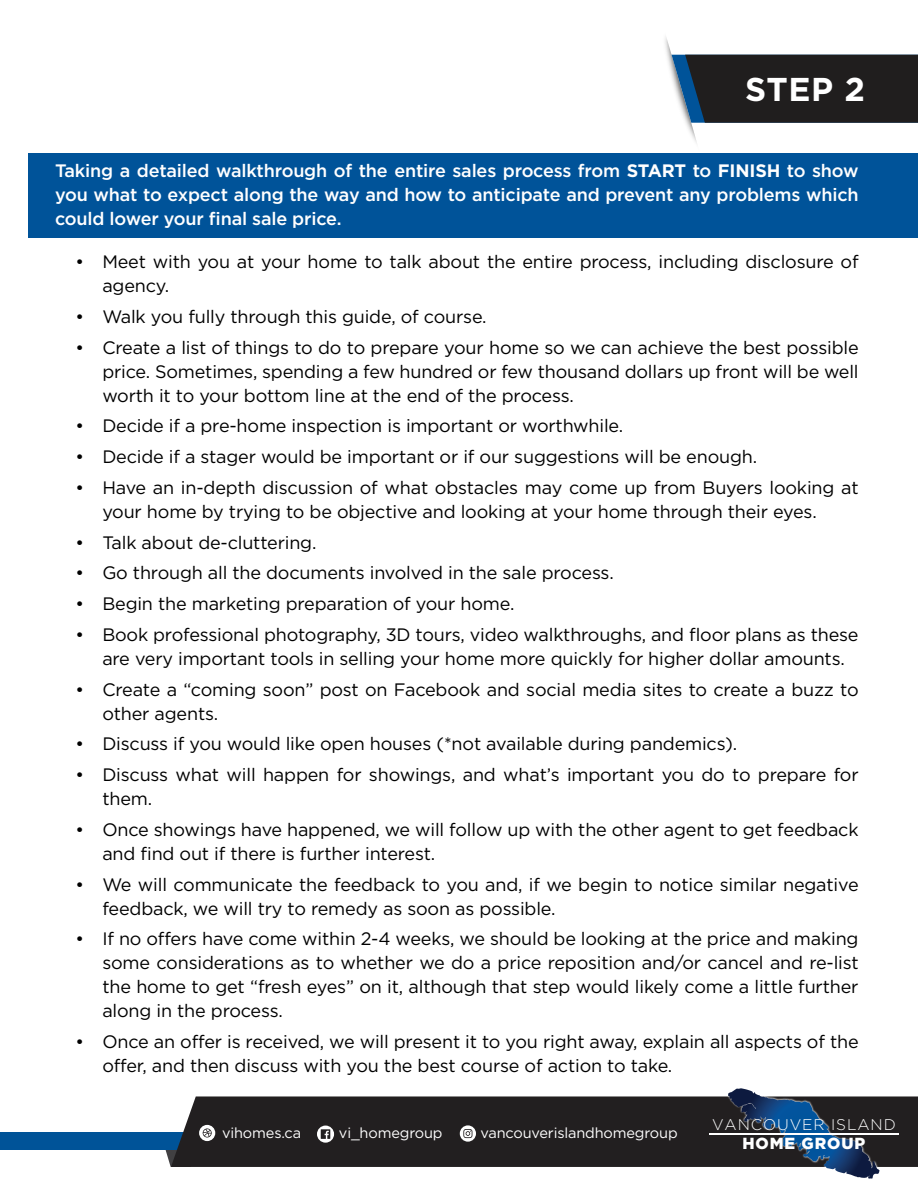
<style>
.page{position:relative;width:918px;height:1188px;background:#fff}
.page>*{position:absolute;margin:0;border:0;box-sizing:border-box;transform-origin:0 0}
.t1{font:700 33px "Gotham Pro";color:#fff}
.t2{font:18px/24px "Gotham Pro";letter-spacing:-.01em;color:#000}
.t3{font:500 18px/24px "Gotham Pro";letter-spacing:-.01em;color:#fff;text-align:justify}
.t4{font:900 16.05px "Gotham Pro";letter-spacing:.06em;color:#fff}
.t5{font:300 15.45px "Gotham Pro";letter-spacing:.055em;color:#fff}
.t6{font:14.55px "Gotham Pro";letter-spacing:-.01em;color:#fff}
.s1{font-weight:700}
</style>
<div class="page">
<svg style="left:165px;top:1150px;width:6px;height:17px"></svg>
<div style="left:0;top:1133px;width:568px;height:17px;background:#005398"></div>
<div style="left:171px;top:1096px;width:747px;height:71px;background:#221f20"></div>
<svg style="left:199px;top:1125px;width:16px;height:16px"></svg>
<svg style="left:203px;top:1128px;width:9px;height:10px"></svg>
<svg style="left:460px;top:1125px;width:16px;height:17px"></svg>
<svg style="left:463px;top:1129px;width:9px;height:9px"></svg>
<svg style="left:317px;top:1126px;width:17px;height:17px"></svg>
<svg style="left:321px;top:1129px;width:9px;height:10px"></svg>
<img style="left:726px;top:1096px;width:156px;height:83px">
<svg style="left:728px;top:1088px;width:39px;height:41px;background:#333d54"></svg>
<hr style="left:709px;top:1133px;width:189px;height:1px;background:#fff">
<img style="left:665px;top:37px;width:7px;height:40px">
<svg style="left:672px;top:54px;width:246px;height:89px"></svg>
<div style="left:28px;top:153px;width:890px;height:85px;background:#005399"></div>
<p class="t1" style="left:745px;top:70px;width:121px">STEP 2</p>
<p class="t3" style="left:55px;top:158px;width:805px">Taking a detailed walkthrough of the entire sales process from <span class="s1">START</span> to <span class="s1">FINISH</span> to show you what to expect along the way and how to anticipate and prevent any problems which could lower your final sale price.</p>
<p class="t2" style="left:102px;top:250px;width:758px;text-indent:-27px">• Meet with you at your home to talk about the entire process, including disclosure of agency.</p>
<p class="t2" style="left:75px;top:304px;width:413px">• Walk you fully through this guide, of course.</p>
<p class="t2" style="left:102px;top:335px;width:758px;text-align:justify;text-indent:-27px">• Create a list of things to do to prepare your home so we can achieve the best possible price. Sometimes, spending a few hundred or few thousand dollars up front will be well worth it to your bottom line at the end of the process.</p>
<p class="t2" style="left:75px;top:414px;width:549px">• Decide if a pre-home inspection is important or worthwhile.</p>
<p class="t2" style="left:75px;top:445px;width:683px">• Decide if a stager would be important or if our suggestions will be enough.</p>
<p class="t2" style="left:102px;top:475px;width:758px;text-indent:-27px">• Have an in-depth discussion of what obstacles may come up from Buyers looking at your home by trying to be objective and looking at your home through their eyes.</p>
<p class="t2" style="left:75px;top:530px;width:243px">• Talk about de-cluttering.</p>
<p class="t2" style="left:75px;top:561px;width:540px">• Go through all the documents involved in the sale process.</p>
<p class="t2" style="left:75px;top:592px;width:441px">• Begin the marketing preparation of your home.</p>
<p class="t2" style="left:102px;top:622px;width:758px;text-indent:-27px">• Book professional photography, 3D tours, video walkthroughs, and floor plans as these are very important tools in selling your home more quickly for higher dollar amounts.</p>
<p class="t2" style="left:102px;top:677px;width:758px;text-indent:-27px">• Create a “coming soon” post on Facebook and social media sites to create a buzz to other agents.</p>
<p class="t2" style="left:75px;top:732px;width:663px">• Discuss if you would like open houses (*not available during pandemics).</p>
<p class="t2" style="left:102px;top:763px;width:758px;text-indent:-27px">• Discuss what will happen for showings, and what’s important you do to prepare for them.</p>
<p class="t2" style="left:102px;top:817px;width:758px;text-indent:-27px">• Once showings have happened, we will follow up with the other agent to get feedback and find out if there is further interest.</p>
<p class="t2" style="left:102px;top:872px;width:758px;text-indent:-27px">• We will communicate the feedback to you and, if we begin to notice similar negative feedback, we will try to remedy as soon as possible.</p>
<p class="t2" style="left:102px;top:927px;width:758px;text-align:justify;text-indent:-27px">• If no offers have come within 2-4 weeks, we should be looking at the price and making some considerations as to whether we do a price reposition and/or cancel and re-list the home to get “fresh eyes” on it, although that step would likely come a little further along in the process.</p>
<p class="t2" style="left:102px;top:1030px;width:758px;text-indent:-27px">• Once an offer is received, we will present it to you right away, explain all aspects of the offer, and then discuss with you the best course of action to take.</p>
<p class="t6" style="left:222px;top:1125px;width:81px">vihomes.ca</p>
<p class="t6" style="left:339px;top:1125px;width:105px">vi_homegroup</p>
<p class="t6" style="left:480px;top:1125px;width:199px">vancouverislandhomegroup</p>
<p class="t5" style="left:712px;top:1116px;width:185px">VANCOUVER ISLAND</p>
<p class="t4" style="left:742px;top:1134px;width:124px">HOME GROUP</p>
</div>
